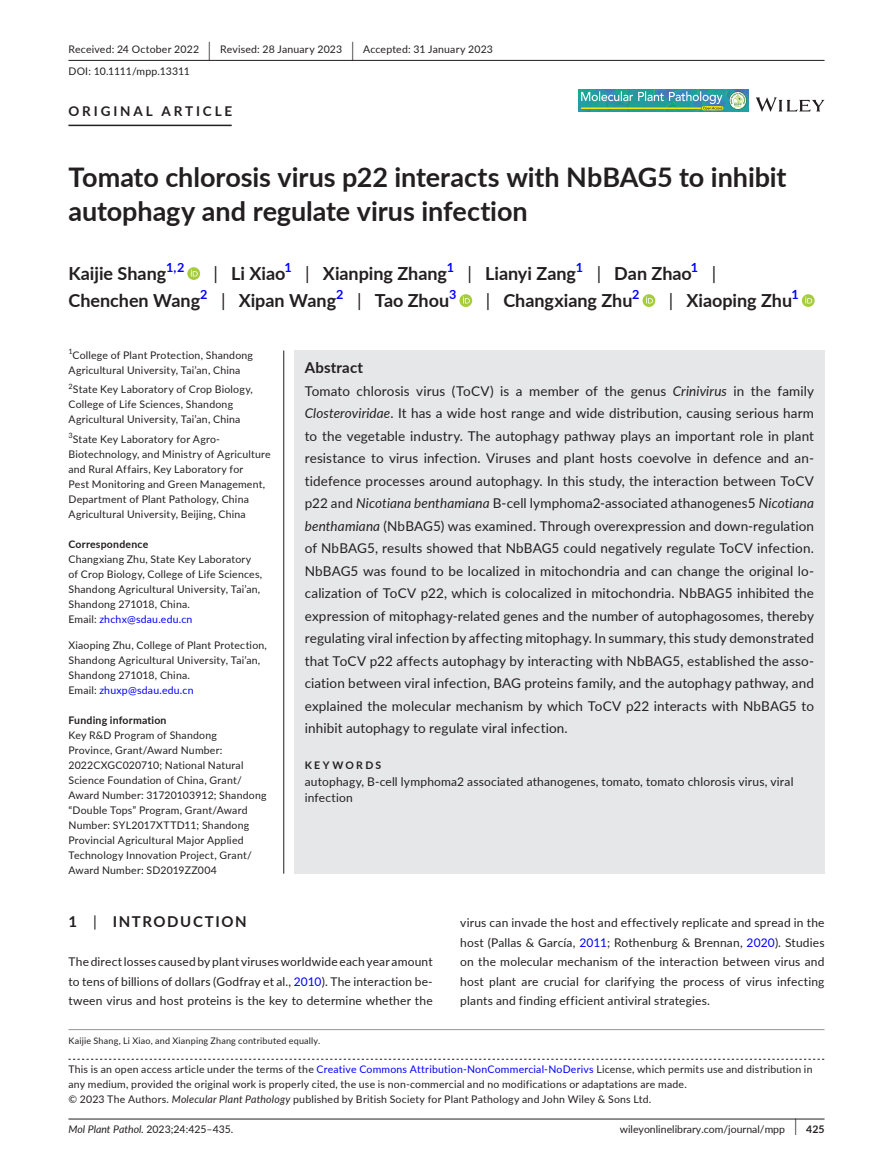
<style>
.page{position:relative;width:893px;height:1174px;background:#fff}
.page>*{position:absolute;margin:0;border:0;box-sizing:border-box;transform-origin:0 0}
.t1{font:700 27px/34.5px "Lato";letter-spacing:-.005em;color:#231f20}
.t2{font:700 18px "Lato";color:#231f20}
.t3{font:18px "Lato";color:#231f20}
.t4{font:700 15px "Lato";letter-spacing:.1em;color:#231f20}
.t5{font:700 15px "Lato";letter-spacing:.015em;color:#231f20}
.t6{font:13.5px/22.5px "Lato";letter-spacing:.01em;color:#231f20;text-align:justify}
.t7{font:700 13.5px "Lato";letter-spacing:.215em;color:#231f20}
.t8{font:700 12.6px "Lato";color:#00f}
.t9{font:12px/19.5px "Lato";letter-spacing:.015em;color:#231f20;text-align:justify}
.t10{font:10.5px/15px "Lato";letter-spacing:.02em;color:#231f20}
.t11{font:10.5px "Lato";color:#231f20}
.t12{font:700 10.5px "Lato";letter-spacing:.02em;color:#231f20}
.t13{font:700 10.5px "Lato";letter-spacing:.22em;color:#231f20}
.t14{font:9px "Lato";letter-spacing:.025em;color:#231f20}
.t15{font:7.35px "Lato";color:#231f20}
.s1{font-size:19.65px}
.s2{font-weight:400}
.s3{color:#00f}
.s4{font-style:italic}
.s5{font-size:17.4px}
.s6{font-weight:700}
</style>
<div class="page">
<hr style="left:68px;top:1118px;width:756px;height:1px;background:#231f20">
<svg style="left:756px;top:97px;width:68px;height:15px"></svg>
<img style="left:578px;top:90px;width:170px;height:22px">
<hr style="left:68px;top:60px;width:756px;height:1px;background:#231f20">
<hr style="left:68px;top:125px;width:164px;height:1px;background:#231f20">
<svg style="left:187px;top:267px;width:13px;height:13px"></svg>
<svg style="left:191px;top:269px;width:7px;height:7px"></svg>
<svg style="left:459px;top:294px;width:13px;height:13px"></svg>
<svg style="left:463px;top:296px;width:7px;height:7px"></svg>
<svg style="left:643px;top:294px;width:12px;height:13px"></svg>
<svg style="left:646px;top:296px;width:7px;height:7px"></svg>
<svg style="left:802px;top:294px;width:13px;height:13px"></svg>
<svg style="left:805px;top:296px;width:7px;height:7px"></svg>
<svg style="left:68px;top:1058px;width:756px;height:1px"></svg>
<hr style="left:68px;top:1029px;width:756px;height:1px;background:#939598">
<hr style="left:283px;top:350px;width:1px;height:523px;background:#231f20">
<div style="left:294px;top:350px;width:530px;height:462px;background:#e6e7e9"></div>
<div style="left:294px;top:812px;width:530px;height:61px;background:#e6e7e9"></div>
<p class="t10" style="left:68px;top:38px;width:426px;line-height:21.8px">Received: 24 October 2022 <span class="s1">|</span> Revised: 28 January 2023 <span class="s1">|</span> Accepted: 31 January 2023<br>DOI: 10.1111/mpp.13311</p>
<p class="t7" style="left:68px;top:101px;width:165px">ORIGINAL ARTICLE</p>
<h1 class="t1" style="left:68px;top:159px;width:720px">Tomato chlorosis virus p22 interacts with NbBAG5 to inhibit autophagy and regulate virus infection</h1>
<h2 class="t2" style="left:68px;top:260px;width:99px">Kaijie Shang</h2>
<p class="t8" style="left:166px;top:258px;width:20px">1,2</p>
<h2 class="t2" style="left:214px;top:260px;width:73px"><span class="s2">|</span> Li Xiao</h2>
<p class="t8" style="left:284px;top:258px;width:9px">1</p>
<h2 class="t2" style="left:305px;top:260px;width:143px"><span class="s2">|</span> Xianping Zhang</h2>
<p class="t8" style="left:447px;top:258px;width:9px">1</p>
<h2 class="t2" style="left:468px;top:260px;width:110px"><span class="s2">|</span> Lianyi Zang</h2>
<p class="t8" style="left:576px;top:258px;width:9px">1</p>
<h2 class="t2" style="left:597px;top:260px;width:97px"><span class="s2">|</span> Dan Zhao</h2>
<p class="t8" style="left:691px;top:258px;width:9px">1</p>
<h2 class="t3" style="left:712px;top:260px;width:6px">|</h2>
<h2 class="t2" style="left:68px;top:287px;width:133px">Chenchen Wang</h2>
<p class="t8" style="left:200px;top:285px;width:9px">2</p>
<h2 class="t2" style="left:221px;top:287px;width:117px"><span class="s2">|</span> Xipan Wang</h2>
<p class="t8" style="left:336px;top:285px;width:9px">2</p>
<h2 class="t2" style="left:357px;top:287px;width:94px"><span class="s2">|</span> Tao Zhou</h2>
<p class="t8" style="left:449px;top:285px;width:9px">3</p>
<h2 class="t2" style="left:486px;top:287px;width:148px"><span class="s2">|</span> Changxiang Zhu</h2>
<p class="t8" style="left:632px;top:285px;width:9px">2</p>
<h2 class="t2" style="left:669px;top:287px;width:125px"><span class="s2">|</span> Xiaoping Zhu</h2>
<p class="t8" style="left:792px;top:285px;width:9px">1</p>
<p class="t15" style="left:68px;top:346px;width:6px">1</p>
<p class="t10" style="left:68px;top:347px;width:186px;text-indent:4px">College of Plant Protection, Shandong<br>Agricultural University, Taiʼan, China</p>
<p class="t15" style="left:68px;top:381px;width:6px">2</p>
<p class="t10" style="left:68px;top:382px;width:186px;text-indent:4px">State Key Laboratory of Crop Biology,<br>College of Life Sciences, Shandong<br>Agricultural University, Taiʼan, China</p>
<p class="t10" style="left:68px;top:431px;width:204px"><sup>3</sup>State Key Laboratory for Agro-Biotechnology, and Ministry of Agriculture and Rural Affairs, Key Laboratory for<br>Pest Monitoring and Green Management, Department of Plant Pathology, China Agricultural University, Beijing, China</p>
<p class="t12" style="left:68px;top:536px;width:81px">Correspondence</p>
<p class="t10" style="left:68px;top:551px;width:195px">Changxiang Zhu, State Key Laboratory of Crop Biology, College of Life Sciences, Shandong Agricultural University, Taiʼan, Shandong 271018, China.<br>Email: <span class="s3">zhchx@sdau.edu.cn</span></p>
<p class="t10" style="left:68px;top:637px;width:200px">Xiaoping Zhu, College of Plant Protection, Shandong Agricultural University, Taiʼan, Shandong 271018, China.<br>Email: <span class="s3">zhuxp@sdau.edu.cn</span></p>
<p class="t12" style="left:68px;top:712px;width:100px">Funding information</p>
<p class="t10" style="left:68px;top:727px;width:200px">Key R&amp;D Program of Shandong<br>Province, Grant/Award Number:<br>2022CXGC020710; National Natural Science Foundation of China, Grant/ Award Number: 31720103912; Shandong “Double Tops” Program, Grant/Award Number: SYL2017XTTD11; Shandong Provincial Agricultural Major Applied Technology Innovation Project, Grant/ Award Number: SD2019ZZ004</p>
<h3 class="t5" style="left:305px;top:356px;width:60px">Abstract</h3>
<p class="t6" style="left:305px;top:379px;width:511px">Tomato chlorosis virus (ToCV) is a member of the genus <span class="s4">Crinivirus</span> in the family <span class="s4">Closteroviridae</span>. It has a wide host range and wide distribution, causing serious harm to the vegetable industry. The autophagy pathway plays an important role in plant resistance to virus infection. Viruses and plant hosts coevolve in defence and an&shy;tidefence processes around autophagy. In this study, the interaction between ToCV p22 and <span class="s4">Nicotiana benthamiana</span> B-cell lymphoma2-associated athanogenes5 <span class="s4">Nicotiana benthamiana</span> (NbBAG5) was examined. Through overexpression and down-regulation of NbBAG5, results showed that NbBAG5 could negatively regulate ToCV infection.<br>NbBAG5 was found to be localized in mitochondria and can change the original lo&shy;calization of ToCV p22, which is colocalized in mitochondria. NbBAG5 inhibited the expression of mitophagy-related genes and the number of autophagosomes, thereby regulating viral infection by affecting mitophagy. In summary, this study demonstrated that ToCV p22 affects autophagy by interacting with NbBAG5, established the asso&shy;ciation between viral infection, BAG proteins family, and the autophagy pathway, and explained the molecular mechanism by which ToCV p22 interacts with NbBAG5 to inhibit autophagy to regulate viral infection.</p>
<p class="t13" style="left:305px;top:757px;width:78px">KEYWORDS</p>
<p class="t9" style="left:305px;top:772px;width:490px;line-height:16.5px">autophagy, B-cell lymphoma2 associated athanogenes, tomato, tomato chlorosis virus, viral infection</p>
<h3 class="t4" style="left:68px;top:911px;width:180px">1 <span class="s2">|</span> INTRODUCTION</h3>
<p class="t9" style="left:68px;top:951px;width:366px">The direct losses caused by plant viruses worldwide each year amount to tens of billions of dollars (Godfray et al., <span class="s3">2010</span>). The interaction be&shy;tween virus and host proteins is the key to determine whether the</p>
<p class="t14" style="left:68px;top:1033px;width:253px">Kaijie Shang, Li Xiao, and Xianping Zhang contributed equally.</p>
<p class="t9" style="left:460px;top:912px;width:366px">virus can invade the host and effectively replicate and spread in the host (Pallas &amp; García, <span class="s3">2011</span>; Rothenburg &amp; Brennan, <span class="s3">2020</span>). Studies on the molecular mechanism of the interaction between virus and host plant are crucial for clarifying the process of virus infecting plants and finding efficient antiviral strategies.</p>
<p class="t10" style="left:68px;top:1061px;width:746px">This is an open access article under the terms of the <span class="s3">Creative Commons Attribution-NonCommercial-NoDerivs</span> License, which permits use and distribution in any medium, provided the original work is properly cited, the use is non-commercial and no modifications or adaptations are made.<br>© 2023 The Authors. <span class="s4">Molecular Plant Pathology</span> published by British Society for Plant Pathology and John Wiley &amp; Sons Ltd.</p>
<p class="t11" style="left:68px;top:1121px;width:166px"><span class="s4">Mol Plant Pathol.</span> 2023;24:425–435.</p>
<p class="t11" style="left:620px;top:1121px;width:206px">wileyonlinelibrary.com/journal/mpp <span class="s5">|</span> <span class="s6">425</span></p>
</div>
